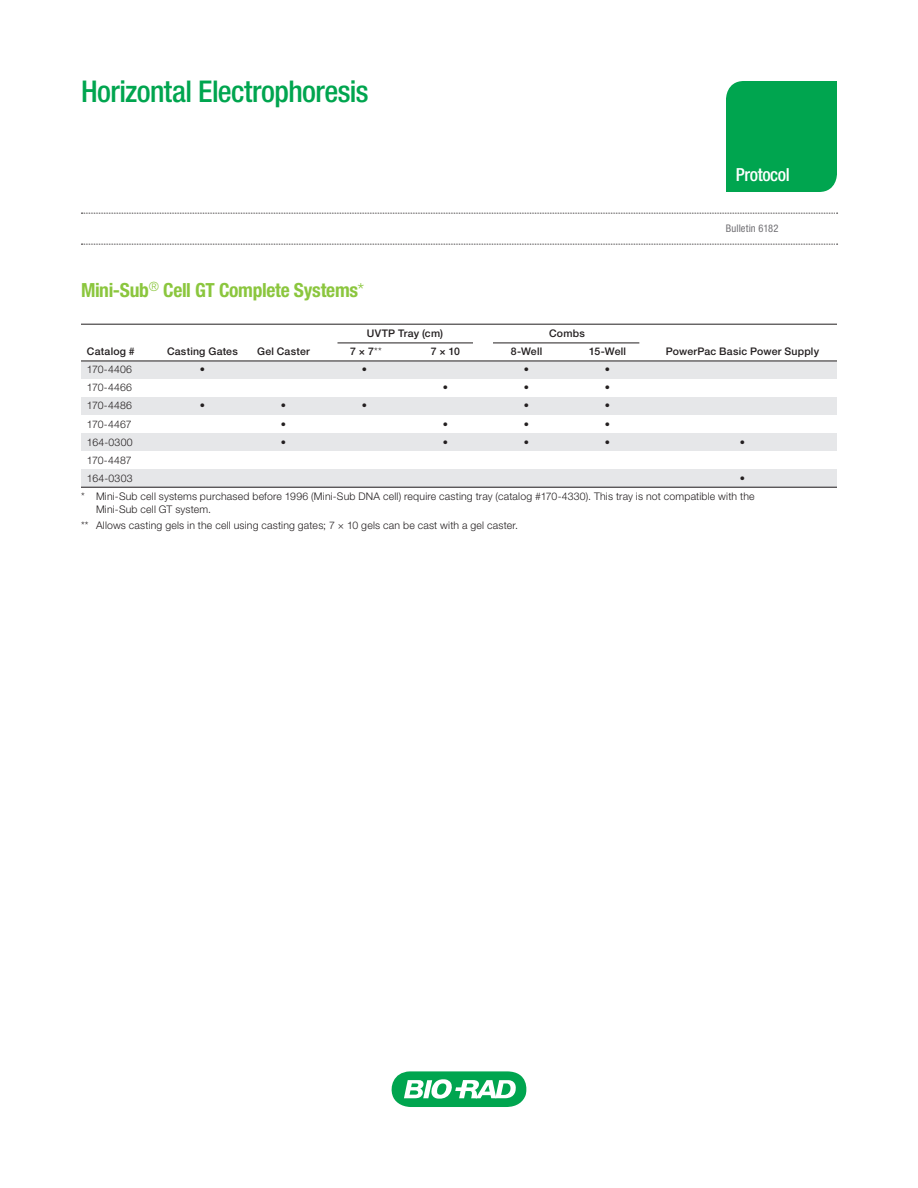
<style>
.page{position:relative;width:918px;height:1188px;background:#fff}
.page>*{position:absolute;margin:0;border:0;box-sizing:border-box;transform-origin:0 0}
._01_SOL_headline_1{font:500 condensed 30px "Helvetica Neue LT Std";letter-spacing:-.02em;color:#00a54f}
._04_SOL_title{font:700 condensed 19.5px "Helvetica Neue LT Std";letter-spacing:-.015em;color:#8bc63e}
._00_SOL_identifier{font:500 condensed 18px "Helvetica Neue LT Std";letter-spacing:-.02em;color:#fff}
._16_SOL_table_body{font:300 10.5px/13.5px "Helvetica Neue LT Std";letter-spacing:.02em;color:#231f20}
._13_SOL_table_headin{font:500 10.5px "Helvetica Neue LT Std";letter-spacing:.02em;color:#231f20}
._03_SOL_bulletin_num{font:condensed 10.5px "Helvetica Neue LT Std";letter-spacing:.01em;color:#717074}
._17_SOL_table_body{font:300 10.5px "Helvetica Neue LT Std";letter-spacing:.02em;color:#231f20}
.s1{font-weight:300;font-stretch:normal}
.s2{font-weight:300}
</style>
<div class="page">
<svg style="left:392px;top:1071px;width:134px;height:36px"></svg>
<div style="left:81px;top:361px;width:756px;height:17px;background:#e6e7e9"></div>
<div style="left:81px;top:397px;width:756px;height:17px;background:#e6e7e9"></div>
<div style="left:81px;top:433px;width:756px;height:17px;background:#e6e7e9"></div>
<div style="left:81px;top:469px;width:756px;height:18px;background:#e6e7e9"></div>
<hr style="left:81px;top:324px;width:756px;height:1px;background:#231f20">
<hr style="left:338px;top:343px;width:301px;height:1px;background:#231f20">
<hr style="left:81px;top:361px;width:756px;height:1px;background:#231f20">
<hr style="left:81px;top:487px;width:756px;height:1px;background:#231f20">
<div style="left:473px;top:332px;width:20px;height:22px;background:#fff"></div>
<svg style="left:81px;top:213px;width:757px;height:1px"></svg>
<svg style="left:81px;top:244px;width:757px;height:1px"></svg>
<div style="left:726px;top:81px;width:111px;height:111px;background:#00a54f"></div>
<p class="_01_SOL_headline_1" style="left:81px;top:74px;width:289px">Horizontal Electrophoresis</p>
<p class="_04_SOL_title" style="left:81px;top:279px;width:285px">Mini-Sub<sup>®</sup> Cell GT Complete Systems<span class="s1">*</span></p>
<p class="_13_SOL_table_headin" style="left:367px;top:327px;width:78px">UVTP Tray (cm)</p>
<p class="_13_SOL_table_headin" style="left:549px;top:327px;width:37px">Combs</p>
<p class="_00_SOL_identifier" style="left:736px;top:164px;width:56px">Protocol</p>
<p class="_03_SOL_bulletin_num" style="left:726px;top:223px;width:54px">Bulletin 6182</p>
<p class="_13_SOL_table_headin" style="left:87px;top:345px;width:49px">Catalog #</p>
<p class="_13_SOL_table_headin" style="left:167px;top:345px;width:72px">Casting Gates</p>
<p class="_13_SOL_table_headin" style="left:257px;top:345px;width:54px">Gel Caster</p>
<p class="_13_SOL_table_headin" style="left:350px;top:345px;width:33px">7 × 7<span class="s2">**</span></p>
<p class="_13_SOL_table_headin" style="left:431px;top:345px;width:31px">7 × 10</p>
<p class="_13_SOL_table_headin" style="left:511px;top:345px;width:33px">8-Well</p>
<p class="_13_SOL_table_headin" style="left:589px;top:345px;width:39px">15-Well</p>
<p class="_13_SOL_table_headin" style="left:666px;top:345px;width:155px">PowerPac Basic Power Supply</p>
<p class="_16_SOL_table_body" style="left:87px;top:363px;width:47px">170-4406</p>
<p class="_16_SOL_table_body" style="left:200px;top:363px;width:7px">•</p>
<p class="_16_SOL_table_body" style="left:362px;top:363px;width:7px">•</p>
<p class="_16_SOL_table_body" style="left:524px;top:363px;width:7px">•</p>
<p class="_16_SOL_table_body" style="left:605px;top:363px;width:7px">•</p>
<p class="_16_SOL_table_body" style="left:87px;top:381px;width:46px">170-4466</p>
<p class="_16_SOL_table_body" style="left:443px;top:381px;width:7px">•</p>
<p class="_16_SOL_table_body" style="left:524px;top:381px;width:7px">•</p>
<p class="_16_SOL_table_body" style="left:605px;top:381px;width:7px">•</p>
<p class="_16_SOL_table_body" style="left:87px;top:399px;width:46px">170-4486</p>
<p class="_16_SOL_table_body" style="left:200px;top:399px;width:7px">•</p>
<p class="_16_SOL_table_body" style="left:281px;top:399px;width:7px">•</p>
<p class="_16_SOL_table_body" style="left:362px;top:399px;width:7px">•</p>
<p class="_16_SOL_table_body" style="left:524px;top:399px;width:7px">•</p>
<p class="_16_SOL_table_body" style="left:605px;top:399px;width:7px">•</p>
<p class="_16_SOL_table_body" style="left:87px;top:417px;width:46px">170-4467</p>
<p class="_16_SOL_table_body" style="left:281px;top:417px;width:7px">•</p>
<p class="_16_SOL_table_body" style="left:443px;top:417px;width:7px">•</p>
<p class="_16_SOL_table_body" style="left:524px;top:417px;width:7px">•</p>
<p class="_16_SOL_table_body" style="left:605px;top:417px;width:7px">•</p>
<p class="_16_SOL_table_body" style="left:87px;top:435px;width:47px">164-0300</p>
<p class="_16_SOL_table_body" style="left:281px;top:435px;width:7px">•</p>
<p class="_16_SOL_table_body" style="left:443px;top:435px;width:7px">•</p>
<p class="_16_SOL_table_body" style="left:524px;top:435px;width:7px">•</p>
<p class="_16_SOL_table_body" style="left:605px;top:435px;width:7px">•</p>
<p class="_16_SOL_table_body" style="left:740px;top:435px;width:7px">•</p>
<p class="_16_SOL_table_body" style="left:87px;top:453px;width:46px">170-4487</p>
<p class="_17_SOL_table_body" style="left:87px;top:471px;width:47px">164-0303</p>
<p class="_17_SOL_table_body" style="left:740px;top:471px;width:7px">•</p>
<p class="_16_SOL_table_body" style="left:96px;top:489px;width:660px;text-indent:-15px">* Mini-Sub cell systems purchased before 1996 (Mini-Sub DNA cell) require casting tray (catalog #170-4330). This tray is not compatible with the<br>Mini-Sub cell GT system.</p>
<p class="_16_SOL_table_body" style="left:81px;top:518px;width:439px">** Allows casting gels in the cell using casting gates; 7 × 10 gels can be cast with a gel caster.</p>
</div>
